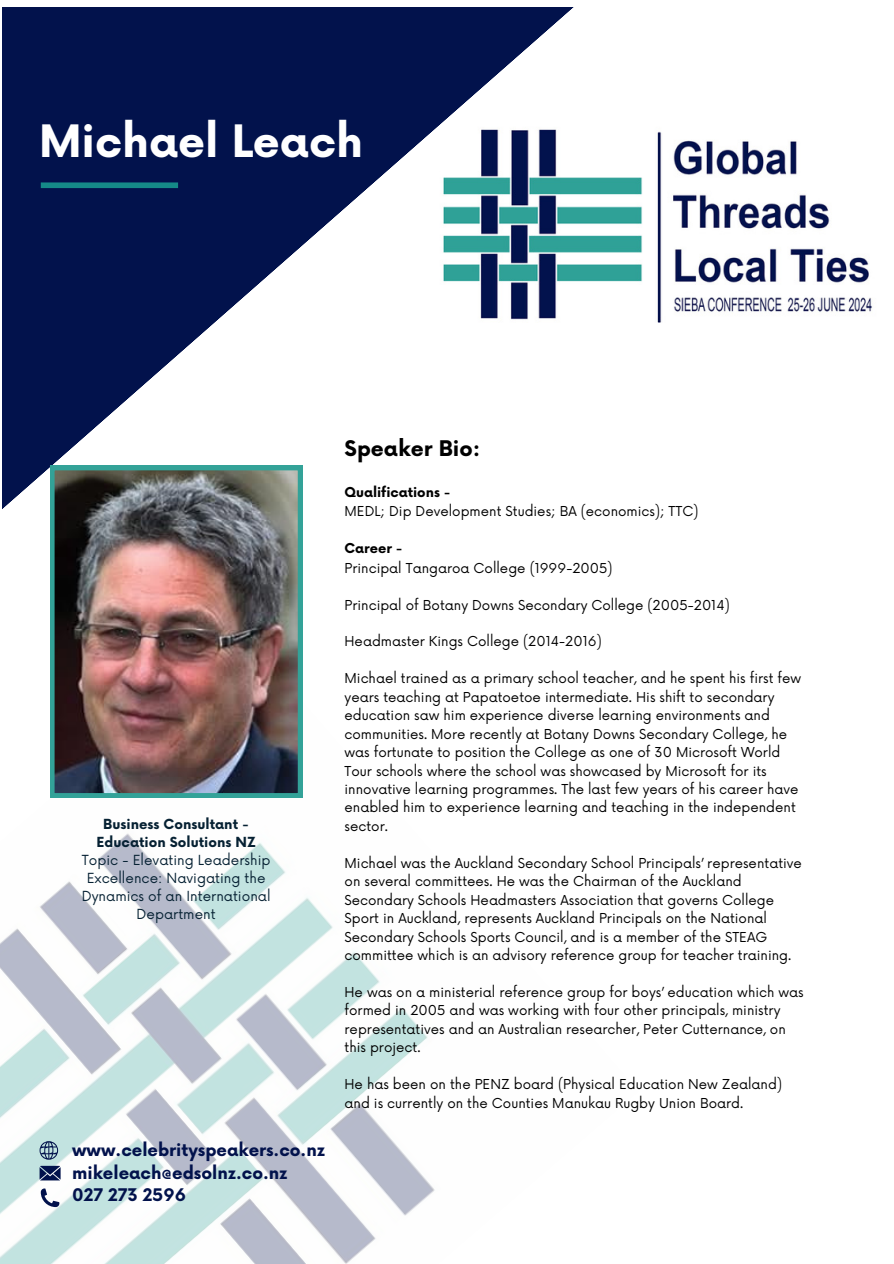
<style>
.page{position:relative;width:894px;height:1264px;background:#fff}
.page>*{position:absolute;margin:0;border:0;box-sizing:border-box;transform-origin:0 0}
.t1{font:700 43.5px "Now";color:#fff}
.t2{font:700 21px "Now";color:#000}
.t3{font:700 16.95px/22.5px "Now";color:#02124c}
.t4{font:13.5px/18px "Now";color:#062133;text-align:center}
.t5{font:700 13.5px/18px "Now";color:#062133;text-align:center}
.t6{font:13.35px/18.5px "Now";color:#000}
.t7{font:700 13.35px "Now";color:#000}
</style>
<div class="page">
<img style="left:730px;top:141px;width:142px;height:171px">
<svg style="left:2px;top:7px;width:728px;height:626px"></svg>
<div style="left:41px;top:182px;width:137px;height:6px;background:#158a88"></div>
<img style="left:0;top:633px;width:435px;height:630px">
<img style="left:50px;top:466px;width:252px;height:331px">
<svg style="left:40px;top:1141px;width:18px;height:18px"></svg>
<svg style="left:40px;top:1165px;width:21px;height:15px"></svg>
<svg style="left:41px;top:1188px;width:18px;height:18px"></svg>
<h1 class="t1" style="left:39px;top:118px;width:325px">Michael Leach</h1>
<h2 class="t5" style="left:97px;top:815px;width:160px">Business Consultant -<br>Education Solutions NZ</h2>
<p class="t4" style="left:82px;top:851px;width:190px">Topic - Elevating Leadership<br>Excellence: Navigating the<br>Dynamics of an International<br>Department</p>
<p class="t3" style="left:72px;top:1139px;width:254px">www.celebrityspeakers.co.nz mikeleach@edsolnz.co.nz<br>027 273 2596</p>
<p class="t2" style="left:344px;top:437px;width:137px">Speaker Bio:</p>
<p class="t7" style="left:344px;top:485px;width:108px">Qualifications -</p>
<p class="t6" style="left:344px;top:503px;width:355px">MEDL; Dip Development Studies; BA (economics); TTC)</p>
<p class="t7" style="left:344px;top:541px;width:60px">Career -</p>
<p class="t6" style="left:344px;top:559px;width:269px">Principal Tangaroa College (1999-2005)</p>
<p class="t6" style="left:344px;top:596px;width:386px">Principal of Botany Downs Secondary College (2005-2014)</p>
<p class="t6" style="left:344px;top:633px;width:258px">Headmaster Kings College (2014-2016)</p>
<p class="t6" style="left:344px;top:670px;width:458px">Michael trained as a primary school teacher, and he spent his first few years teaching at Papatoetoe intermediate. His shift to secondary education saw him experience diverse learning environments and communities. More recently at Botany Downs Secondary College, he was fortunate to position the College as one of 30 Microsoft World Tour schools where the school was showcased by Microsoft for its innovative learning programmes. The last few years of his career have enabled him to experience learning and teaching in the independent sector.</p>
<p class="t6" style="left:344px;top:854px;width:458px">Michael was the Auckland Secondary School Principals’ representative on several committees. He was the Chairman of the Auckland Secondary Schools Headmasters Association that governs College Sport in Auckland, represents Auckland Principals on the National Secondary Schools Sports Council, and is a member of the STEAG committee which is an advisory reference group for teacher training.</p>
<p class="t6" style="left:344px;top:983px;width:460px">He was on a ministerial reference group for boys’ education which was formed in 2005 and was working with four other principals, ministry representatives and an Australian researcher, Peter Cutternance, on this project.</p>
<p class="t6" style="left:344px;top:1075px;width:439px">He has been on the PENZ board (Physical Education New Zealand) and is currently on the Counties Manukau Rugby Union Board.</p>
</div>
